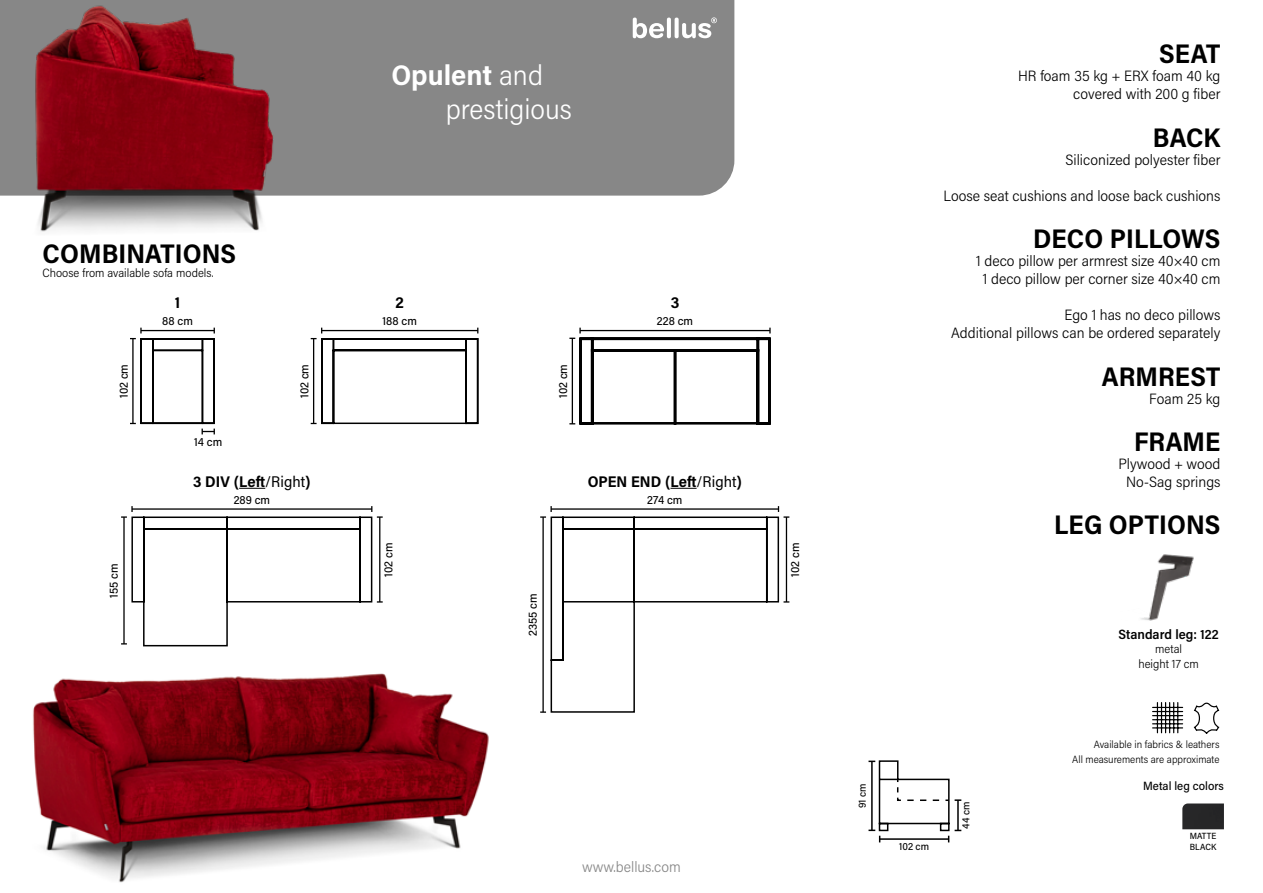
<style>
.page{position:relative;width:1263px;height:893px;background:#fff}
.page>*{position:absolute;margin:0;border:0;box-sizing:border-box;transform-origin:0 0}
.t1{font:300 28.5px/34.2px "Acumin Pro Semi Cond";color:#fff}
.t2{font:700 27px "Acumin Pro Semi Cond";letter-spacing:.005em;color:#000}
.t3{font:700 15.45px "Acumin Pro Semi Cond";letter-spacing:.005em;color:#000}
.t4{font:300 15px/18px "Acumin Pro Semi Cond";color:#000;text-align:right}
.t5{font:300 15px "Acumin Pro Semi Cond";color:#878787}
.t6{font:600 13.5px "Acumin Pro Semi Cond";color:#000}
.t7{font:300 12px/14.4px "Acumin Pro Semi Cond";color:#000;text-align:center}
.t8{font:500 12px "Acumin Pro Semi Cond";color:#000}
.t9{font:500 11.85px "Acumin Pro Semi Cond";color:#000}
.t10{font:300 10.5px/14.4px "Acumin Pro Semi Cond";color:#000;text-align:right}
.t11{font:500 10.35px "Acumin Pro Semi Cond";color:#000}
.t12{font:500 9px/10.8px "Acumin Pro Semi Cond";color:#000}
.s1{font-weight:400}
.s2{font-weight:700}
</style>
<div class="page">
<div style="left:315px;top:0;width:419px;height:196px;background:#878787"></div>
<hr style="left:667px;top:18px;width:4px;height:20px;background:#fff;border-radius:2px">
<svg style="left:633px;top:18px;width:31px;height:20px"></svg>
<svg style="left:675px;top:18px;width:4px;height:20px"></svg>
<svg style="left:682px;top:17px;width:35px;height:21px"></svg>
<img style="left:0;top:0;width:315px;height:232px">
<img style="left:33px;top:673px;width:456px;height:210px">
<img style="left:1182px;top:803px;width:42px;height:26px">
<img style="left:1141px;top:554px;width:53px;height:67px">
<svg style="left:1193px;top:702px;width:27px;height:32px"></svg>
<hr style="left:1177px;top:703px;width:1px;height:30px;background:#000">
<hr style="left:1173px;top:703px;width:1px;height:30px;background:#000">
<hr style="left:1169px;top:703px;width:1px;height:30px;background:#000">
<hr style="left:1165px;top:703px;width:1px;height:30px;background:#000">
<hr style="left:1161px;top:703px;width:1px;height:30px;background:#000">
<hr style="left:1157px;top:703px;width:1px;height:30px;background:#000">
<hr style="left:1152px;top:727px;width:30px;height:1px;background:#000">
<hr style="left:1152px;top:723px;width:30px;height:1px;background:#000">
<hr style="left:1152px;top:719px;width:30px;height:1px;background:#000">
<hr style="left:1152px;top:715px;width:30px;height:1px;background:#000">
<hr style="left:1152px;top:711px;width:30px;height:1px;background:#000">
<hr style="left:1152px;top:707px;width:30px;height:1px;background:#000">
<svg style="left:868px;top:760px;width:93px;height:82px"></svg>
<svg style="left:130px;top:328px;width:85px;height:106px"></svg>
<svg style="left:311px;top:328px;width:168px;height:97px"></svg>
<svg style="left:239px;top:488px;width:26px;height:1px"></svg>
<hr style="left:551px;top:508px;width:227px;height:2px;background:#000">
<hr style="left:542px;top:517px;width:2px;height:195px;background:#000">
<svg style="left:540px;top:506px;width:12px;height:12px"></svg>
<svg style="left:540px;top:711px;width:6px;height:2px"></svg>
<hr style="left:786px;top:517px;width:1px;height:85px;background:#000">
<svg style="left:778px;top:506px;width:11px;height:12px"></svg>
<svg style="left:670px;top:488px;width:27px;height:1px"></svg>
<svg style="left:121px;top:506px;width:262px;height:141px"></svg>
<svg style="left:569px;top:328px;width:202px;height:97px"></svg>
<svg style="left:550px;top:516px;width:230px;height:197px"></svg>
<h2 class="t2" style="left:43px;top:234px;width:195px">COMBINATIONS</h2>
<p class="t7" style="left:43px;top:265px;width:173px">Choose from available sofa models.</p>
<p class="t9" style="left:115px;top:398px;width:36px;rotate:-90deg">102 cm</p>
<p class="t9" style="left:105px;top:598px;width:36px;rotate:-90deg">155 cm</p>
<p class="t3" style="left:175px;top:292px;width:6px">1</p>
<p class="t9" style="left:162px;top:313px;width:32px">88 cm</p>
<p class="t9" style="left:194px;top:433px;width:30px">14 cm</p>
<p class="t9" style="left:296px;top:398px;width:36px;rotate:-90deg">102 cm</p>
<p class="t3" style="left:193px;top:470px;width:119px">3 DIV (Left<span class="s1">/Right</span>)</p>
<p class="t9" style="left:234px;top:491px;width:38px">289 cm</p>
<h1 class="t1" style="left:446px;top:57px;width:128px;text-indent:-54px"><span class="s2">Opulent</span> and prestigious</h1>
<p class="t3" style="left:396px;top:292px;width:10px">2</p>
<p class="t9" style="left:383px;top:313px;width:36px">188 cm</p>
<p class="t9" style="left:380px;top:576px;width:36px;rotate:-90deg">102 cm</p>
<p class="t9" style="left:555px;top:398px;width:36px;rotate:-90deg">102 cm</p>
<p class="t3" style="left:671px;top:292px;width:10px">3</p>
<p class="t9" style="left:657px;top:313px;width:38px">228 cm</p>
<p class="t3" style="left:588px;top:470px;width:156px">OPEN END (Left<span class="s1">/Right</span>)</p>
<p class="t9" style="left:647px;top:491px;width:37px">274 cm</p>
<p class="t9" style="left:525px;top:636px;width:44px;rotate:-90deg">2355 cm</p>
<p class="t9" style="left:787px;top:576px;width:36px;rotate:-90deg">102 cm</p>
<p class="t5" style="left:582px;top:856px;width:100px">www.bellus.com</p>
<h2 class="t2" style="left:1159px;top:35px;width:63px">SEAT</h2>
<p class="t4" style="left:1018px;top:67px;width:204px">HR foam 35 kg + ERX foam 40 kg covered with 200 g fiber</p>
<h2 class="t2" style="left:1153px;top:118px;width:69px">BACK</h2>
<p class="t4" style="left:1065px;top:150px;width:156px">Siliconized polyester fiber</p>
<p class="t4" style="left:943px;top:186px;width:279px">Loose seat cushions and loose back cushions</p>
<h2 class="t2" style="left:1033px;top:220px;width:189px">DECO PILLOWS</h2>
<p class="t4" style="left:976px;top:251px;width:246px;text-align:center">1 deco pillow per armrest size 40×40 cm<br>1 deco pillow per corner size 40×40 cm</p>
<p class="t4" style="left:951px;top:305px;width:271px">Ego 1 has no deco pillows<br>Additional pillows can be ordered separately</p>
<h2 class="t2" style="left:1102px;top:357px;width:120px">ARMREST</h2>
<p class="t4" style="left:1149px;top:389px;width:73px">Foam 25 kg</p>
<h2 class="t2" style="left:1134px;top:423px;width:88px">FRAME</h2>
<p class="t4" style="left:1118px;top:454px;width:104px;text-align:center">Plywood + wood<br>No-Sag springs</p>
<h2 class="t2" style="left:1054px;top:506px;width:168px">LEG OPTIONS</h2>
<p class="t11" style="left:855px;top:808px;width:26px;rotate:-90deg">91 cm</p>
<p class="t11" style="left:899px;top:839px;width:31px">102 cm</p>
<p class="t11" style="left:958px;top:829px;width:29px;rotate:-90deg">44 cm</p>
<p class="t6" style="left:1118px;top:625px;width:102px">Standard leg: 122</p>
<p class="t7" style="left:1138px;top:641px;width:62px">metal height 17 cm</p>
<p class="t10" style="left:1072px;top:737px;width:149px">Available in fabrics &amp; leathers<br>All measurements are approximate</p>
<p class="t8" style="left:1143px;top:778px;width:82px">Metal leg colors</p>
<p class="t12" style="left:1190px;top:830px;width:28px">MATTE<br>BLACK</p>
</div>
